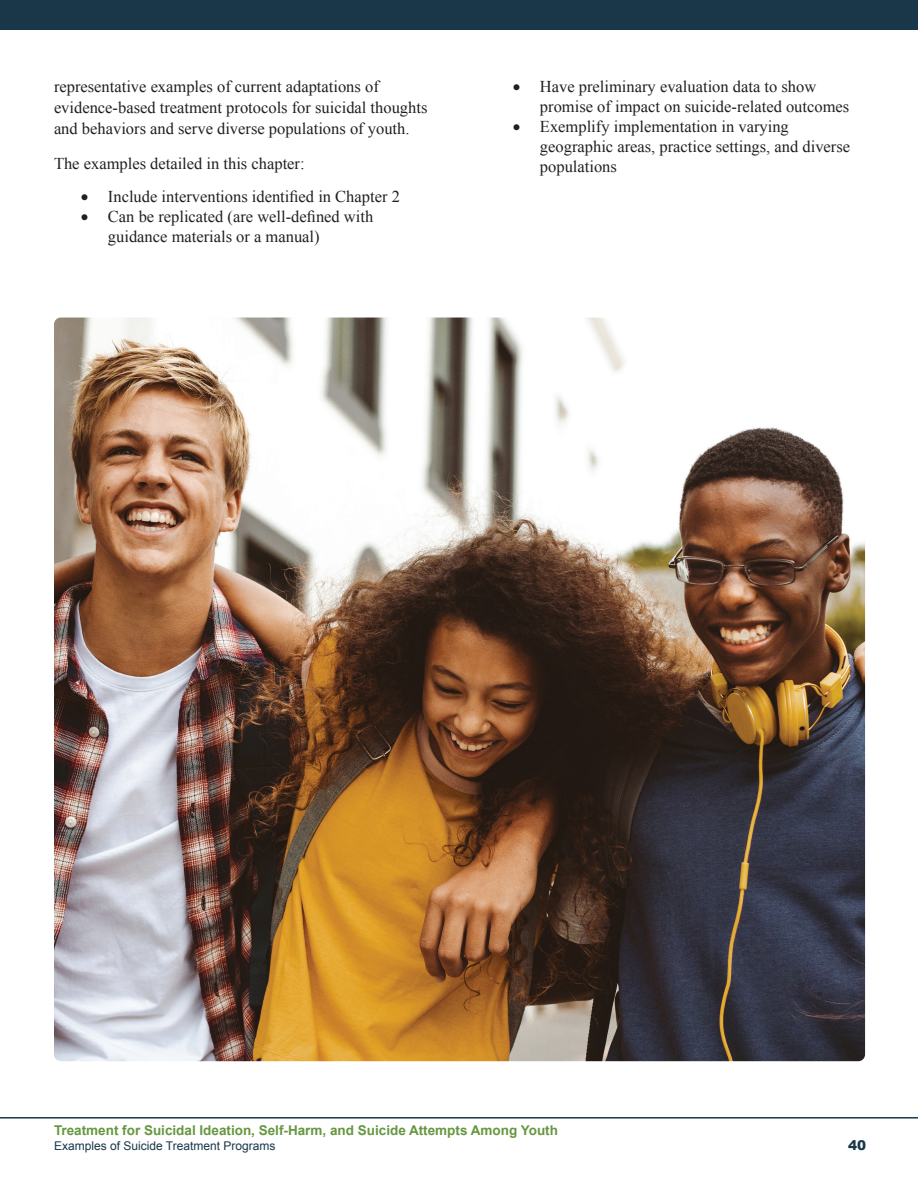
<style>
.page{position:relative;width:918px;height:1188px;background:#fff}
.page>*{position:absolute;margin:0;border:0;box-sizing:border-box;transform-origin:0 0}
.t1{font:16.5px/19.8px "Times New Roman";color:#231f20}
.t2{font:700 13.5px "Arial";color:#659740}
.t3{font:900 13.5px "Arial";color:#1a3749}
.t4{font:12px "Arial";color:#1a3749}
</style>
<div class="page">
<hr style="left:0;top:1117px;width:918px;height:2px;background:#1a3749">
<div style="left:0;top:0;width:918px;height:30px;background:#1a3749"></div>
<img style="left:54px;top:318px;width:811px;height:743px">
<p class="t1" style="left:54px;top:76px;width:375px;line-height:21px">representative examples of current adaptations of evidence-based treatment protocols for suicidal thoughts and behaviors and serve diverse populations of youth.</p>
<p class="t1" style="left:54px;top:153px;width:252px">The examples detailed in this chapter:</p>
<p class="t1" style="left:81px;top:187px;width:320px">• Include interventions identified in Chapter 2</p>
<p class="t1" style="left:108px;top:206px;width:267px;text-indent:-27px">• Can be replicated (are well-defined with guidance materials or a manual)</p>
<p class="t1" style="left:540px;top:77px;width:311px;text-indent:-27px">• Have preliminary evaluation data to show promise of impact on suicide-related outcomes</p>
<p class="t1" style="left:540px;top:116px;width:312px;text-indent:-27px">• Exemplify implementation in varying geographic areas, practice settings, and diverse populations</p>
<p class="t2" style="left:54px;top:1121px;width:506px">Treatment for Suicidal Ideation, Self-Harm, and Suicide Attempts Among Youth</p>
<p class="t4" style="left:54px;top:1138px;width:223px">Examples of Suicide Treatment Programs</p>
<p class="t3" style="left:848px;top:1135px;width:20px">40</p>
</div>
